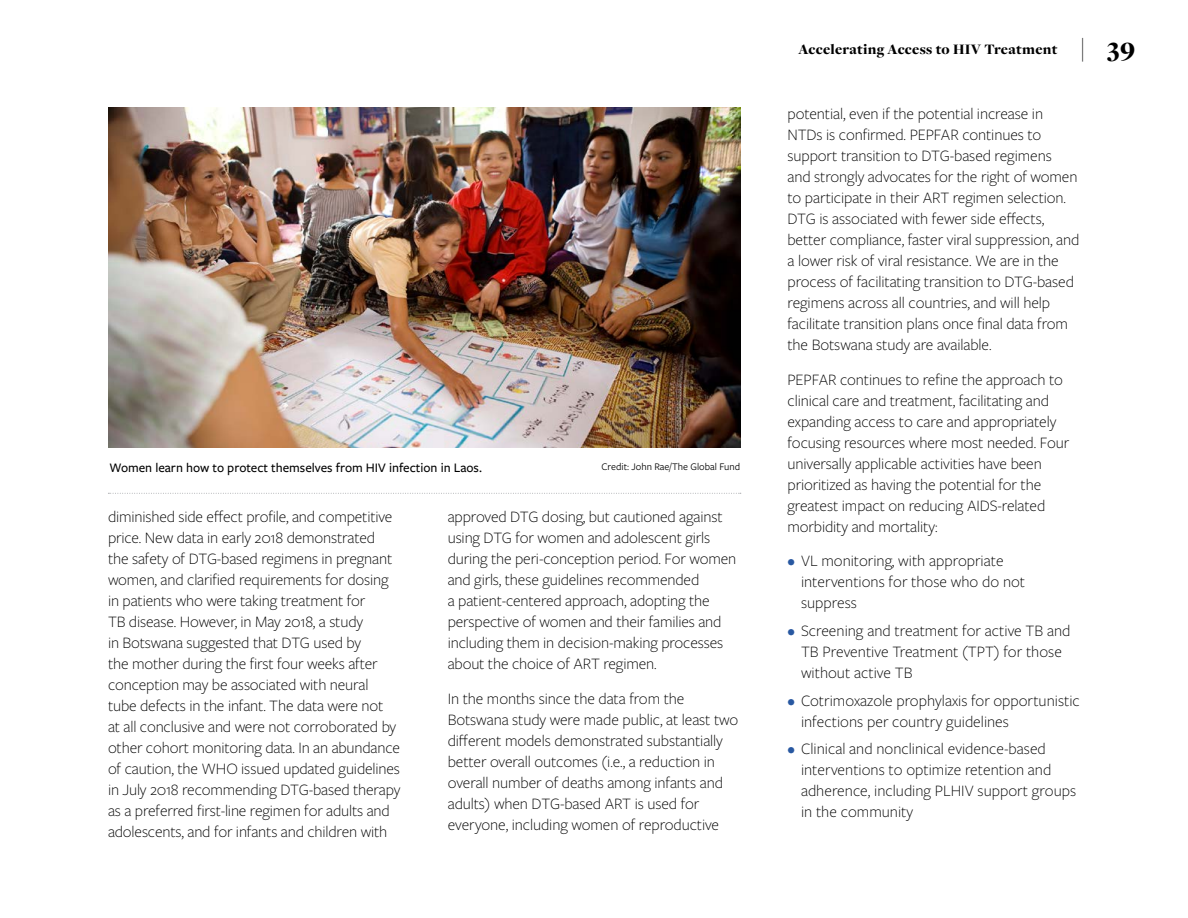
<style>
.page{position:relative;width:1188px;height:918px;background:#fff}
.page>*{position:absolute;margin:0;border:0;box-sizing:border-box;transform-origin:0 0}
.t1{font:300 16.5px/21px "Freight Sans Pro";letter-spacing:-.005em;color:#000}
.t2{font:900 15px "Freight Disp Pro";letter-spacing:.02em;color:#000}
.t3{font:500 13.5px "Freight Sans Pro";color:#000}
.t4{font:10.5px "Freight Sans Pro";color:#000}
.s1{font-size:27px}
.s2{color:#2858a1}
</style>
<div class="page">
<img style="left:108px;top:108px;width:632px;height:340px">
<svg style="left:108px;top:493px;width:633px;height:1px"></svg>
<p class="t3" style="left:110px;top:459px;width:374px">Women learn how to protect themselves from HIV infection in Laos.</p>
<p class="t4" style="left:601px;top:460px;width:140px">Credit: John Rae/The Global Fund</p>
<p class="t1" style="left:108px;top:506px;width:294px">diminished side effect profile, and competitive price . New data in early 2018 demonstrated<br>the safety of DTG-based regimens in pregnant women, and clarified requirements for dosing in patients who were taking treatment for<br>TB disease . However, in May 2018, a study<br>in Botswana suggested that DTG used by<br>the mother during the first four weeks after conception may be associated with neural tube defects in the infant . The data were not<br>at all conclusive and were not corroborated by other cohort monitoring data . In an abundance of caution, the WHO issued updated guidelines in July 2018 recommending DTG-based therapy as a preferred first-line regimen for adults and adolescents, and for infants and children with</p>
<p class="t1" style="left:448px;top:506px;width:290px">approved DTG dosing, but cautioned against using DTG for women and adolescent girls during the peri-conception period . For women and girls, these guidelines recommended<br>a patient-centered approach, adopting the perspective of women and their families and including them in decision-making processes about the choice of ART regimen .</p>
<p class="t1" style="left:448px;top:687px;width:292px">In the months since the data from the Botswana study were made public, at least two different models demonstrated substantially better overall outcomes (i .e ., a reduction in overall number of deaths among infants and adults) when DTG-based ART is used for everyone, including women of reproductive</p>
<p class="t2" style="left:798px;top:39px;width:338px">Accelerating Access to HIV Treatment <span class="s1">| 39</span></p>
<p class="t1" style="left:788px;top:103px;width:293px">potential, even if the potential increase in NTDs is confirmed . PEPFAR continues to support transition to DTG-based regimens<br>and strongly advocates for the right of women to participate in their ART regimen selection .<br>DTG is associated with fewer side effects, better compliance, faster viral suppression, and a lower risk of viral resistance . We are in the process of facilitating transition to DTG-based regimens across all countries, and will help facilitate transition plans once final data from the Botswana study are available .</p>
<p class="t1" style="left:788px;top:368px;width:283px">PEPFAR continues to refine the approach to clinical care and treatment, facilitating and expanding access to care and appropriately focusing resources where most needed . Four universally applicable activities have been prioritized as having the potential for the greatest impact on reducing AIDS-related morbidity and mortality:</p>
<p class="t1" style="left:801px;top:550px;width:226px;text-indent:-13px"><span class="s2">•</span> VL monitoring, with appropriate interventions for those who do not suppress</p>
<p class="t1" style="left:801px;top:619px;width:271px;text-indent:-13px"><span class="s2">•</span> Screening and treatment for active TB and<br>TB Preventive Treatment (TPT) for those without active TB</p>
<p class="t1" style="left:801px;top:689px;width:280px;text-indent:-13px"><span class="s2">•</span> Cotrimoxazole prophylaxis for opportunistic infections per country guidelines</p>
<p class="t1" style="left:801px;top:738px;width:277px;text-indent:-13px"><span class="s2">•</span> Clinical and nonclinical evidence-based interventions to optimize retention and adherence, including PLHIV support groups in the community</p>
</div>
